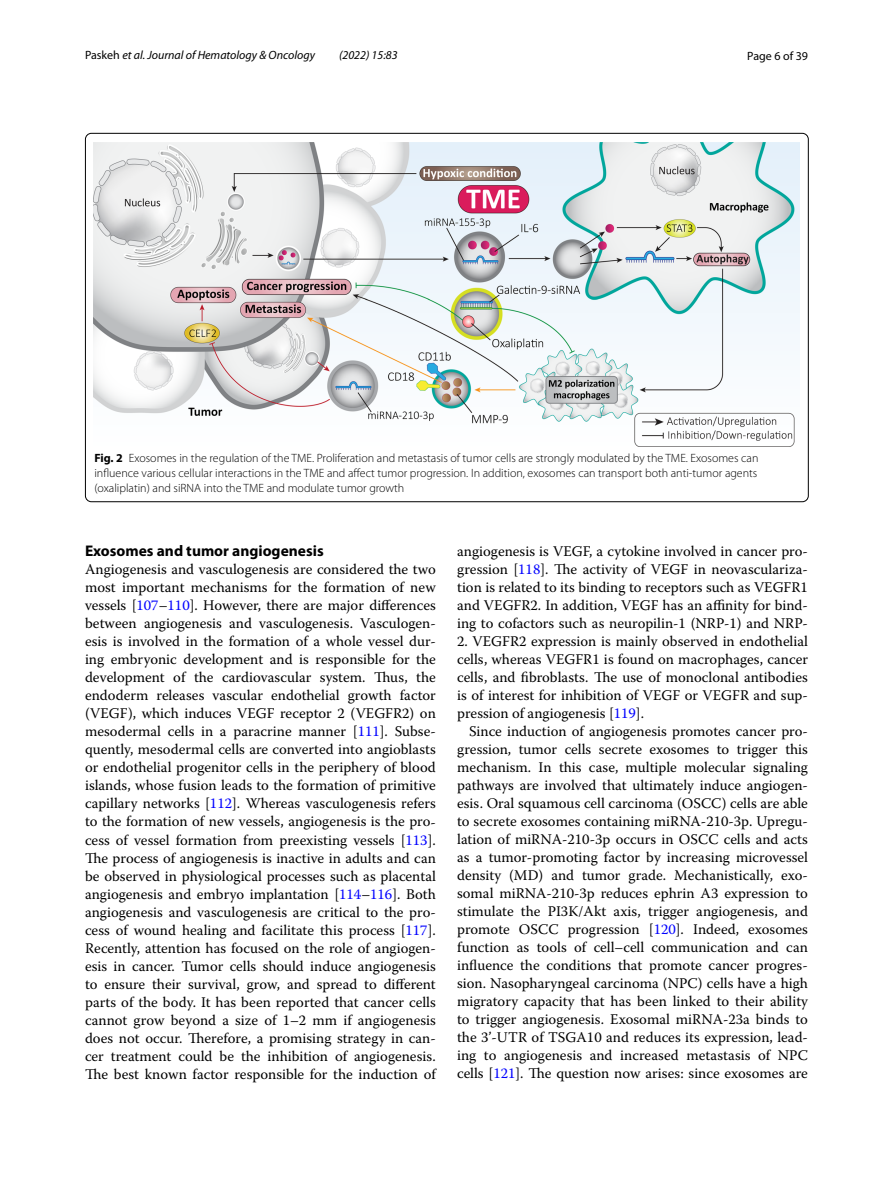
<style>
.page{position:relative;width:893px;height:1187px;background:#fff}
.page>*{position:absolute;margin:0;border:0;box-sizing:border-box;transform-origin:0 0}
.t1{font:700 15.45px "Myriad Pro";color:#000}
.t2{font:14.7px/18px "Warnock Pro";color:#000;text-align:justify}
.t3{font:300 12px/15px "Myriad Pro";color:#000;text-align:justify}
.t4{font:italic 12px "Myriad Pro";color:#000}
.t5{font:12px "Myriad Pro";color:#000}
.s1{font-style:normal}
.s2{font-weight:700}
.s3{color:#00f}
</style>
<div class="page">
<img style="left:94px;top:142px;width:706px;height:304px">
<p class="t4" style="left:85px;top:48px;width:231px"><span class="s1">Paskeh</span> et al. Journal of Hematology &amp; Oncology</p>
<p class="t4" style="left:339px;top:48px;width:60px">(2022) 15:83</p>
<p class="t5" style="left:747px;top:48px;width:62px">Page 6 of 39</p>
<p class="t3" style="left:94px;top:450px;width:665px"><span class="s2">Fig. 2</span> Exosomes in the regulation of the TME. Proliferation and metastasis of tumor cells are strongly modulated by the TME. Exosomes can influence various cellular interactions in the TME and affect tumor progression. In addition, exosomes can transport both anti-tumor agents (oxaliplatin) and siRNA into the TME and modulate tumor growth</p>
<p class="t1" style="left:85px;top:541px;width:240px">Exosomes and tumor angiogenesis</p>
<p class="t2" style="left:85px;top:560px;width:352px">Angiogenesis and vasculogenesis are considered the two most important mechanisms for the formation of new vessels [<span class="s3">107</span>–<span class="s3">110</span>]. However, there are major differences between angiogenesis and vasculogenesis. Vasculogen&shy;esis is involved in the formation of a whole vessel dur&shy;ing embryonic development and is responsible for the development of the cardiovascular system. Thus, the endoderm releases vascular endothelial growth factor (VEGF), which induces VEGF receptor 2 (VEGFR2) on mesodermal cells in a paracrine manner [<span class="s3">111</span>]. Subse&shy;quently, mesodermal cells are converted into angioblasts or endothelial progenitor cells in the periphery of blood islands, whose fusion leads to the formation of primitive capillary networks [<span class="s3">112</span>]. Whereas vasculogenesis refers to the formation of new vessels, angiogenesis is the pro&shy;cess of vessel formation from preexisting vessels [<span class="s3">113</span>].<br>The process of angiogenesis is inactive in adults and can be observed in physiological processes such as placental angiogenesis and embryo implantation [<span class="s3">114</span>–<span class="s3">116</span>]. Both angiogenesis and vasculogenesis are critical to the pro&shy;cess of wound healing and facilitate this process [<span class="s3">117</span>].<br>Recently, attention has focused on the role of angiogen&shy;esis in cancer. Tumor cells should induce angiogenesis to ensure their survival, grow, and spread to different parts of the body. It has been reported that cancer cells cannot grow beyond a size of 1–2 mm if angiogenesis does not occur. Therefore, a promising strategy in can&shy;cer treatment could be the inhibition of angiogenesis.<br>The best known factor responsible for the induction of</p>
<p class="t2" style="left:457px;top:541px;width:352px">angiogenesis is VEGF, a cytokine involved in cancer pro&shy;gression [<span class="s3">118</span>]. The activity of VEGF in neovasculariza&shy;tion is related to its binding to receptors such as VEGFR1 and VEGFR2. In addition, VEGF has an affinity for bind&shy;ing to cofactors such as neuropilin-1 (NRP-1) and NRP-</p>
<p class="t2" style="left:457px;top:631px;width:352px">2. VEGFR2 expression is mainly observed in endothelial cells, whereas VEGFR1 is found on macrophages, cancer cells, and fibroblasts. The use of monoclonal antibodies is of interest for inhibition of VEGF or VEGFR and sup&shy;pression of angiogenesis [<span class="s3">119</span>].</p>
<p class="t2" style="left:457px;top:721px;width:352px;text-indent:12px">Since induction of angiogenesis promotes cancer pro&shy;gression, tumor cells secrete exosomes to trigger this mechanism. In this case, multiple molecular signaling pathways are involved that ultimately induce angiogen&shy;esis. Oral squamous cell carcinoma (OSCC) cells are able to secrete exosomes containing miRNA-210-3p. Upregu&shy;lation of miRNA-210-3p occurs in OSCC cells and acts as a tumor-promoting factor by increasing microvessel density (MD) and tumor grade. Mechanistically, exo&shy;somal miRNA-210-3p reduces ephrin A3 expression to stimulate the PI3K/Akt axis, trigger angiogenesis, and promote OSCC progression [<span class="s3">120</span>]. Indeed, exosomes function as tools of cell–cell communication and can influence the conditions that promote cancer progres&shy;sion. Nasopharyngeal carcinoma (NPC) cells have a high migratory capacity that has been linked to their ability to trigger angiogenesis. Exosomal miRNA-23a binds to the 3’-UTR of TSGA10 and reduces its expression, lead&shy;ing to angiogenesis and increased metastasis of NPC cells [<span class="s3">121</span>]. The question now arises: since exosomes are</p>
</div>
